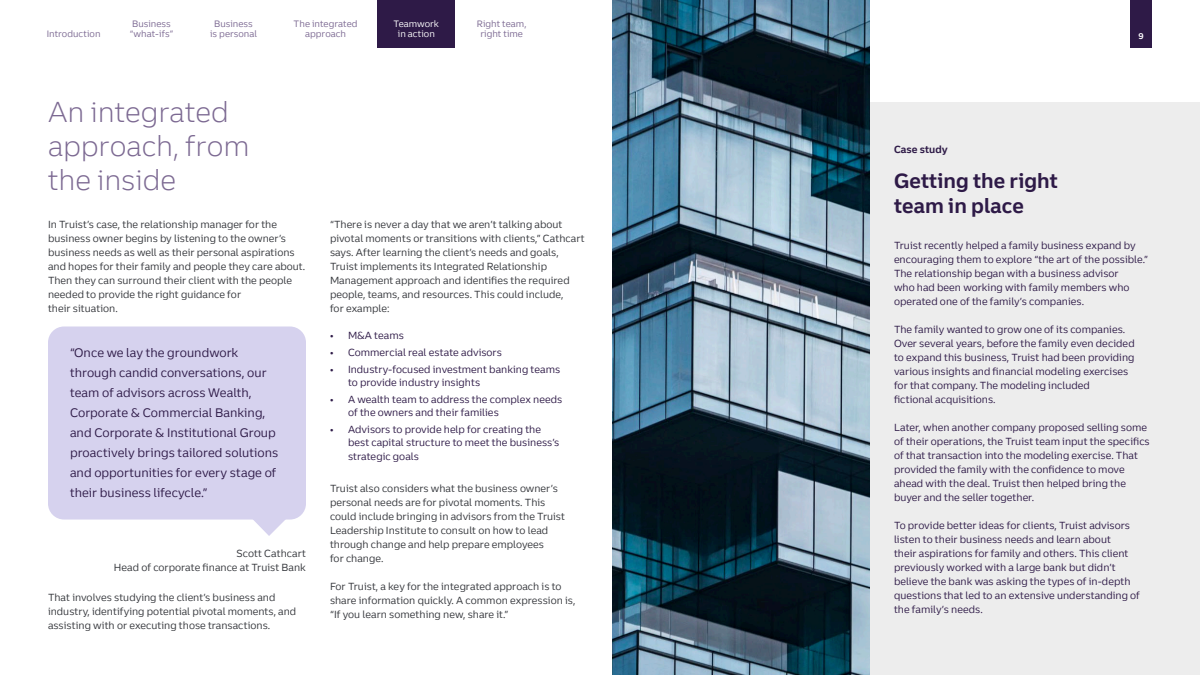
<style>
.page{position:relative;width:1200px;height:675px;background:#fff}
.page>*{position:absolute;margin:0;border:0;box-sizing:border-box;transform-origin:0 0}
.t1{font:300 28px/33.6px "Truist Trio";letter-spacing:-.005em;color:#7c6992}
.t2{font:700 20px/25px "Truist Trio";color:#2e1a47}
.large_body_2{font:12px/20px "Truist Trio";color:#2e1a47}
.Body{font:10px/14px "Truist Trio";color:#2e1a47}
.Body-2{font:10px/14px "Truist Trio";color:#34363b}
.t3{font:700 10px "Truist Trio";color:#2e1a47}
.nav_selected{font:9px/10.8px "Truist Trio";color:#7c6992;text-align:center}
.t4{font:9px/10.8px "Truist Trio";color:#fff;text-align:center}
.t5{font:700 8px "Truist Trio";color:#fff}
</style>
<div class="page">
<div style="left:1130px;top:0;width:22px;height:48px;background:#2e1a47"></div>
<div style="left:682px;top:102px;width:518px;height:573px;background:#ededed"></div>
<svg style="left:254px;top:520px;width:31px;height:16px"></svg>
<div style="left:48px;top:326px;width:258px;height:194px;background:#d6d2ee;border-radius:16px"></div>
<div style="left:377px;top:0;width:78px;height:48px;background:#2e1a47"></div>
<img style="left:612px;top:0;width:258px;height:675px">
<p class="nav_selected" style="left:130px;top:18px;width:45px;text-align:left">Business “what-ifs”</p>
<p class="nav_selected" style="left:210px;top:18px;width:48px">Business is personal</p>
<p class="nav_selected" style="left:294px;top:18px;width:65px">The integrated approach</p>
<p class="t4" style="left:394px;top:18px;width:47px">Teamwork in action</p>
<p class="nav_selected" style="left:477px;top:18px;width:51px">Right team, right time</p>
<p class="nav_selected" style="left:47px;top:29px;width:55px">Introduction</p>
<p class="t5" style="left:1138px;top:31px;width:7px">9</p>
<h2 class="t1" style="left:48px;top:95px;width:203px">An integrated approach, from the inside</h2>
<p class="Body-2" style="left:48px;top:217px;width:259px">In Truist’s case, the relationship manager for the business owner begins by listening to the owner’s business needs as well as their personal aspirations and hopes for their family and people they care about.<br>Then they can surround their client with the people needed to provide the right guidance for<br>their situation.</p>
<p class="large_body_2" style="left:70px;top:343px;width:210px">“Once we lay the groundwork through candid conversations, our team of advisors across Wealth, Corporate &amp; Commercial Banking, and Corporate &amp; Institutional Group proactively brings tailored solutions and opportunities for every stage of their business lifecycle.”</p>
<p class="Body-2" style="left:114px;top:546px;width:194px;text-align:right">Scott Cathcart<br>Head of corporate finance at Truist Bank</p>
<p class="Body-2" style="left:48px;top:590px;width:250px">That involves studying the client’s business and industry, identifying potential pivotal moments, and assisting with or executing those transactions.</p>
<p class="Body-2" style="left:330px;top:217px;width:256px">“There is never a day that we aren’t talking about pivotal moments or transitions with clients,” Cathcart says. After learning the client’s needs and goals, Truist implements its Integrated Relationship Management approach and identifies the required people, teams, and resources. This could include,<br>for example:</p>
<p class="Body" style="left:330px;top:328px;width:76px">• M&amp;A teams</p>
<p class="Body" style="left:330px;top:345px;width:173px">• Commercial real estate advisors</p>
<p class="Body" style="left:348px;top:362px;width:214px;line-height:13px;text-indent:-18px">• Industry-focused investment banking teams to provide industry insights</p>
<p class="Body" style="left:348px;top:392px;width:216px;line-height:13px;text-indent:-18px">• A wealth team to address the complex needs of the owners and their families</p>
<p class="Body" style="left:348px;top:422px;width:213px;line-height:13px;text-indent:-18px">• Advisors to provide help for creating the best capital structure to meet the business’s</p>
<p class="Body" style="left:348px;top:449px;width:73px">strategic goals</p>
<p class="Body-2" style="left:330px;top:481px;width:237px">Truist also considers what the business owner’s personal needs are for pivotal moments. This could include bringing in advisors from the Truist Leadership Institute to consult on how to lead through change and help prepare employees<br>for change.</p>
<p class="Body-2" style="left:330px;top:579px;width:247px">For Truist, a key for the integrated approach is to share information quickly. A common expression is, “If you learn something new, share it.”</p>
<h3 class="t3" style="left:894px;top:143px;width:55px">Case study</h3>
<h3 class="t2" style="left:894px;top:168px;width:165px">Getting the right team in place</h3>
<p class="Body" style="left:894px;top:238px;width:256px">Truist recently helped a family business expand by encouraging them to explore “the art of the possible.” The relationship began with a business advisor<br>who had been working with family members who operated one of the family’s companies.</p>
<p class="Body" style="left:894px;top:322px;width:242px">The family wanted to grow one of its companies.<br>Over several years, before the family even decided to expand this business, Truist had been providing various insights and financial modeling exercises for that company. The modeling included<br>fictional acquisitions.</p>
<p class="Body" style="left:894px;top:420px;width:257px">Later, when another company proposed selling some of their operations, the Truist team input the specifics of that transaction into the modeling exercise. That provided the family with the confidence to move ahead with the deal. Truist then helped bring the buyer and the seller together.</p>
<p class="Body" style="left:894px;top:518px;width:248px">To provide better ideas for clients, Truist advisors listen to their business needs and learn about<br>their aspirations for family and others. This client previously worked with a large bank but didn’t believe the bank was asking the types of in-depth questions that led to an extensive understanding of the family’s needs.</p>
</div>
